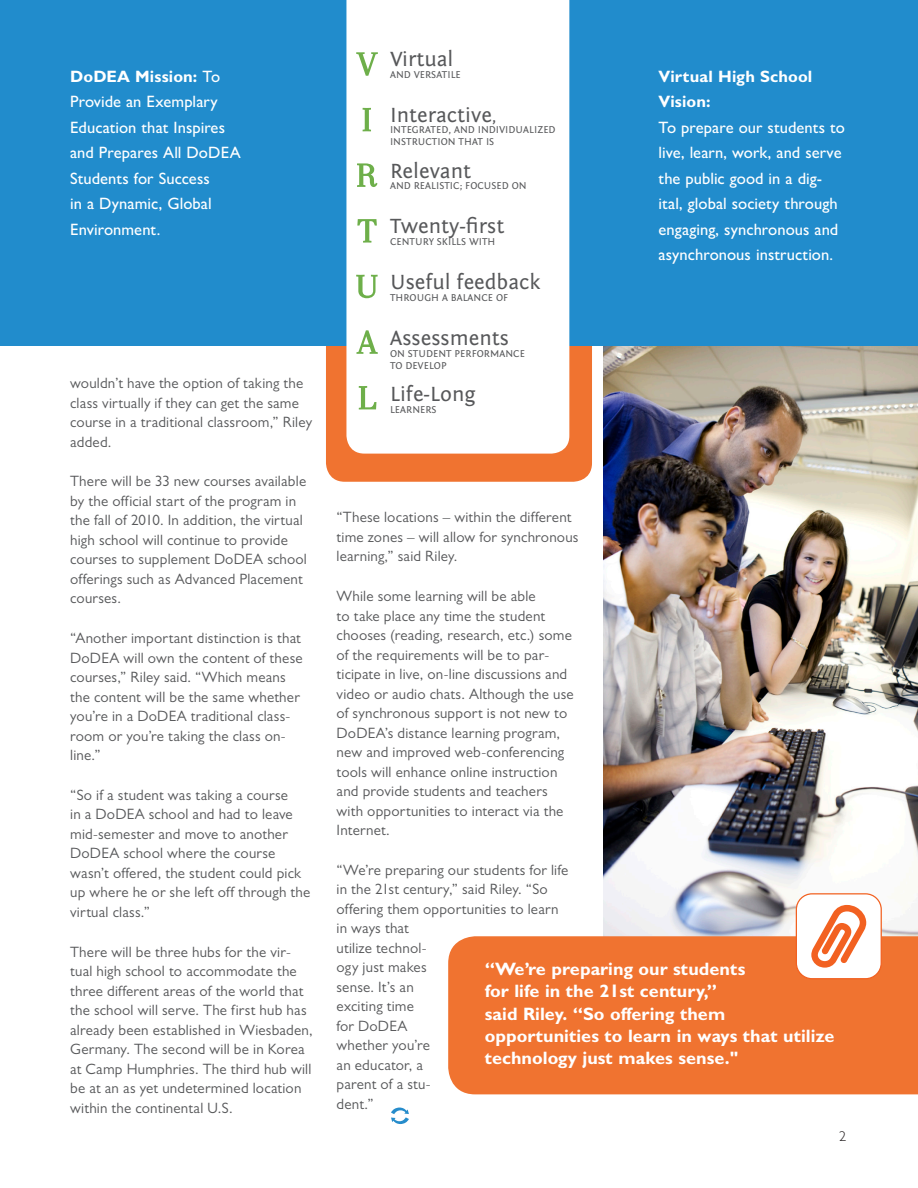
<style>
.page{position:relative;width:918px;height:1188px;background:#fff}
.page>*{position:absolute;margin:0;border:0;box-sizing:border-box;transform-origin:0 0}
.t1{font:21.6px "Fontin Sans";color:#57585a}
.pullQuote{font:700 18px/22.2px "Gill Sans MT Pro";color:#fff}
.NewsletterTitle{font:500 16.5px/25.5px "Gill Sans MT Pro";letter-spacing:.005em;color:#fff}
.NewsletterTitle-2{font:700 16.5px/25.5px "Gill Sans MT Pro";letter-spacing:.005em;color:#fff}
.INLINE_TEXT{font:15px/19.5px "Gill Sans MT Pro";letter-spacing:.01em;color:#57585a}
.t2{font:300 14.25px "Gill Sans MT Pro";color:#231f20}
.t3{font:10.35px/11.9px "Fontin Sans";letter-spacing:.005em;color:#57585a}
.s1{font-weight:500}
.s2{font-size:17.25px}
</style>
<div class="page">
<img style="left:603px;top:346px;width:315px;height:590px">
<div style="left:326px;top:346px;width:266px;height:136px;background:#f07330"></div>
<div style="left:0;top:0;width:918px;height:346px;background:#218ccc"></div>
<div style="left:448px;top:936px;width:470px;height:158px;background:#f07330"></div>
<svg style="left:796px;top:893px;width:86px;height:86px"></svg>
<svg style="left:391px;top:1108px;width:18px;height:16px"></svg>
<div style="left:346px;top:0;width:223px;height:454px;background:#fff"></div>
<svg style="left:356px;top:52px;width:22px;height:24px"></svg>
<svg style="left:363px;top:108px;width:8px;height:23px"></svg>
<svg style="left:357px;top:163px;width:21px;height:24px"></svg>
<svg style="left:357px;top:219px;width:20px;height:24px"></svg>
<svg style="left:356px;top:275px;width:22px;height:23px"></svg>
<svg style="left:356px;top:330px;width:22px;height:24px"></svg>
<svg style="left:359px;top:386px;width:17px;height:23px"></svg>
<p class="t1" style="left:390px;top:47px;width:65px">Virtual</p>
<p class="NewsletterTitle-2" style="left:70px;top:63px;width:151px">DoDEA Mission: <span class="s1">To</span></p>
<p class="t3" style="left:390px;top:68px;width:72px">AND VERSATILE</p>
<p class="NewsletterTitle" style="left:70px;top:89px;width:172px">Provide an Exemplary<br>Education that Inspires and Prepares All DoDEA<br>Students for Success<br>in a Dynamic, Global<br>Environment.</p>
<p class="NewsletterTitle-2" style="left:659px;top:63px;width:155px">Virtual High School<br>Vision:</p>
<p class="NewsletterTitle" style="left:659px;top:115px;width:188px">To prepare our students to live, learn, work, and serve the public good in a dig&shy;ital, global society through engaging, synchronous and asynchronous instruction.</p>
<p class="t1" style="left:390px;top:103px;width:108px">Interactive<span class="s2">,</span></p>
<p class="t3" style="left:390px;top:124px;width:167px">INTEGRATED, AND INDIVIDUALIZED<br>INSTRUCTION THAT IS</p>
<p class="t1" style="left:390px;top:159px;width:83px">Relevant</p>
<p class="t3" style="left:390px;top:180px;width:138px">AND REALISTIC; FOCUSED ON</p>
<p class="t1" style="left:390px;top:215px;width:116px">Twenty-first</p>
<p class="t3" style="left:390px;top:236px;width:107px">CENTURY SKILLS WITH</p>
<p class="t1" style="left:390px;top:270px;width:152px">Useful feedback</p>
<p class="t3" style="left:390px;top:292px;width:120px">THROUGH A BALANCE OF</p>
<p class="t1" style="left:390px;top:326px;width:120px">Assessments</p>
<p class="t3" style="left:390px;top:348px;width:136px">ON STUDENT PERFORMANCE<br>TO DEVELOP</p>
<p class="t1" style="left:390px;top:382px;width:87px">Life-Long</p>
<p class="t3" style="left:390px;top:404px;width:48px">LEARNERS</p>
<p class="INLINE_TEXT" style="left:70px;top:373px;width:243px">wouldn’t have the option of taking the class virtually if they can get the same course in a traditional classroom,” Riley added.</p>
<p class="INLINE_TEXT" style="left:70px;top:472px;width:238px">There will be 33 new courses available by the official start of the program in the fall of 2010. In addition, the virtual high school will continue to provide courses to supplement DoDEA school offerings such as Advanced Placement courses.</p>
<p class="INLINE_TEXT" style="left:70px;top:628px;width:234px">“Another important distinction is that<br>DoDEA will own the content of these courses,” Riley said. “Which means the content will be the same whether you’re in a DoDEA traditional class&shy;room or you’re taking the class on&shy;line.”</p>
<p class="INLINE_TEXT" style="left:70px;top:785px;width:242px">“So if a student was taking a course<br>in a DoDEA school and had to leave mid-semester and move to another<br>DoDEA school where the course wasn’t offered, the student could pick up where he or she left off through the virtual class.”</p>
<p class="INLINE_TEXT" style="left:70px;top:942px;width:244px">There will be three hubs for the vir&shy;tual high school to accommodate the three different areas of the world that the school will serve. The first hub has already been established in Wiesbaden, Germany. The second will be in Korea at Camp Humphries. The third hub will be at an as yet undetermined location within the continental U.S.</p>
<p class="INLINE_TEXT" style="left:337px;top:508px;width:243px">“These locations – within the different time zones – will allow for synchronous learning,” said Riley.</p>
<p class="INLINE_TEXT" style="left:337px;top:586px;width:238px">While some learning will be able<br>to take place any time the student chooses (reading, research, etc.) some of the requirements will be to par&shy;ticipate in live, on-line discussions and video or audio chats. Although the use of synchronous support is not new to DoDEA’s distance learning program, new and improved web-conferencing tools will enhance online instruction and provide students and teachers with opportunities to interact via the Internet.</p>
<p class="INLINE_TEXT" style="left:337px;top:860px;width:233px">“We’re preparing our students for life in the 21st century,” said Riley. “So offering them opportunities to learn in ways that<br>utilize technol-<br>ogy just makes<br>sense. It’s an<br>exciting time<br>for DoDEA<br>whether you’re<br>an educator, a<br>parent of a stu-<br>dent.”</p>
<p class="pullQuote" style="left:485px;top:958px;width:351px">“We’re preparing our students<br>for life in the 21st century,”<br>said Riley. “So offering them opportunities to learn in ways that utilize technology just makes sense."</p>
<p class="t2" style="left:839px;top:1128px;width:9px">2</p>
</div>
